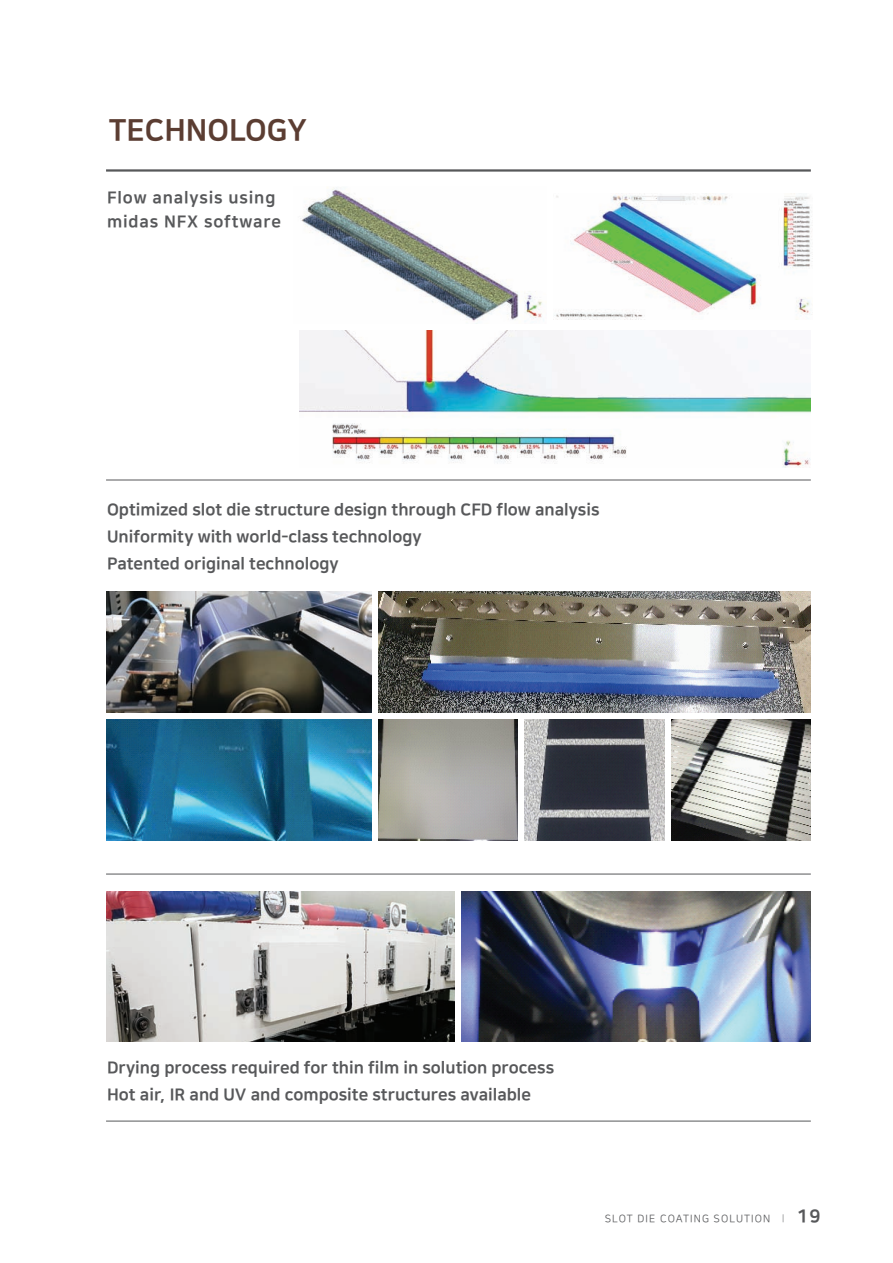
<style>
.page{position:relative;width:893px;height:1263px;background:#fff}
.page>*{position:absolute;margin:0;border:0;box-sizing:border-box;transform-origin:0 0}
.t1{font:30px "Nanum Square EB";color:#5b3d32}
.t2{font:16.5px/27px "Nanum Square EB";color:#57585a}
.t3{font:16.5px/24px "Nanum Square EB";letter-spacing:.05em;color:#57585a}
.t4{font:10.5px "Nanum Square R";letter-spacing:.1em;color:#57585a}
.s1{font-family:"Nanum Square L"}
.s2{font-family:"Nanum Square EB";font-size:18px}
</style>
<div class="page">
<hr style="left:106px;top:169px;width:705px;height:3px;background:#57585a">
<hr style="left:106px;top:1121px;width:705px;height:1px;background:#57585a">
<hr style="left:106px;top:480px;width:705px;height:1px;background:#57585a">
<hr style="left:106px;top:874px;width:705px;height:1px;background:#57585a">
<img style="left:106px;top:892px;width:349px;height:150px">
<img style="left:462px;top:892px;width:349px;height:150px">
<img style="left:106px;top:592px;width:265px;height:121px">
<img style="left:378px;top:592px;width:433px;height:121px">
<img style="left:300px;top:330px;width:511px;height:138px">
<img style="left:300px;top:188px;width:242px;height:136px">
<img style="left:106px;top:720px;width:265px;height:121px">
<img style="left:378px;top:720px;width:140px;height:121px">
<img style="left:525px;top:720px;width:139px;height:121px">
<img style="left:671px;top:720px;width:140px;height:121px">
<img style="left:553px;top:195px;width:259px;height:125px">
<p class="t1" style="left:109px;top:114px;width:199px">TECHNOLOGY</p>
<p class="t3" style="left:107px;top:186px;width:176px">Flow analysis using midas NFX software</p>
<p class="t2" style="left:107px;top:496px;width:494px">Optimized slot die structure design through CFD flow analysis<br>Uniformity with world-class technology<br>Patented original technology</p>
<p class="t2" style="left:107px;top:1054px;width:449px">Drying process required for thin film in solution process<br>Hot air, IR and UV and composite structures available</p>
<p class="t4" style="left:605px;top:1213px;width:217px">SLOT DIE COATING SOLUTION <span class="s1">l</span> <span class="s2">19</span></p>
</div>
